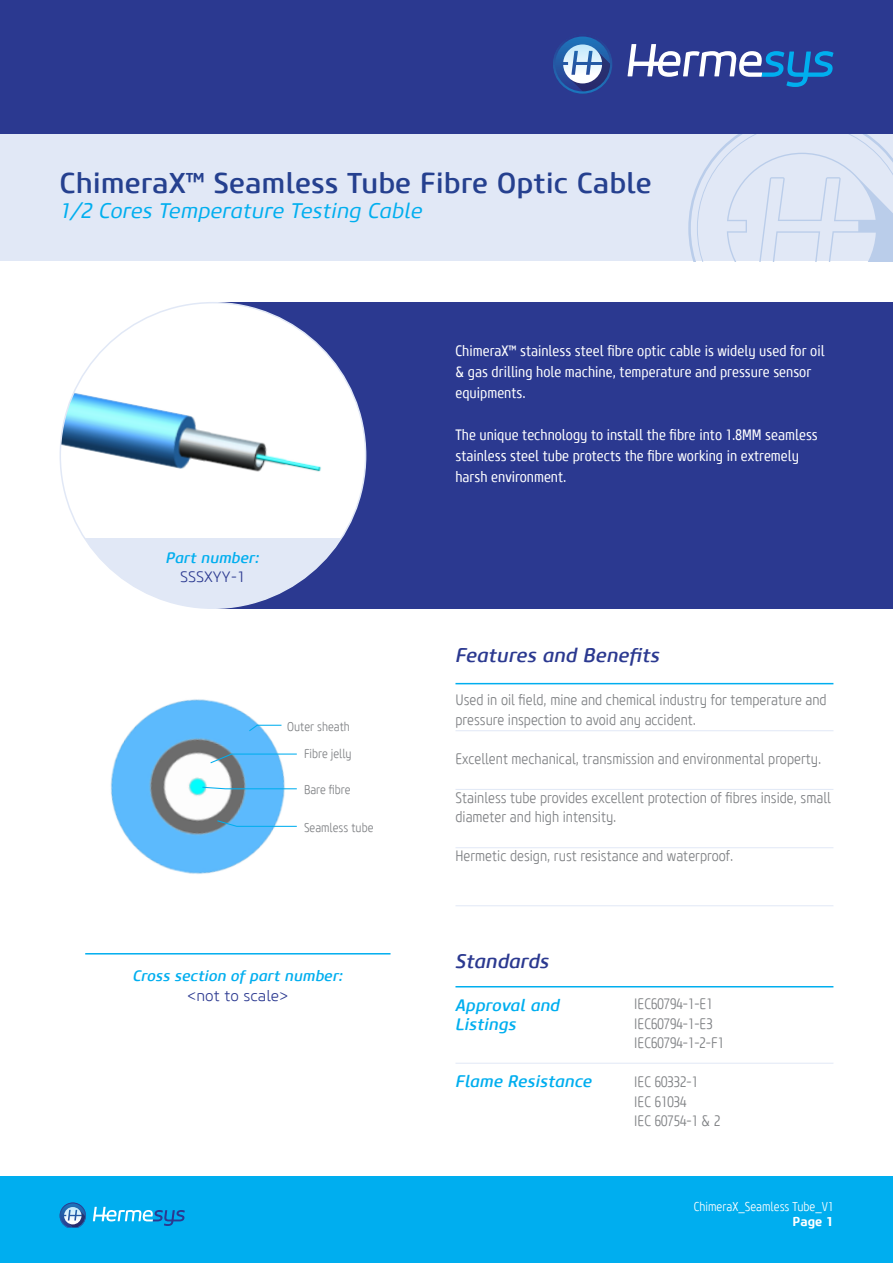
<style>
.page{position:relative;width:893px;height:1263px;background:#fff}
.page>*{position:absolute;margin:0;border:0;box-sizing:border-box;transform-origin:0 0}
.t1{font:500 28.5px "Core Sans M55";color:#25408f}
.t2{font:italic 21px "Core Sans M45";color:#00aeef}
.t3{font:italic 500 19.5px "Core Sans M55";color:#2b3990}
.t4{font:italic 500 16.5px/19.8px "Core Sans M55";color:#00aeef}
.t5{font:300 15px/19.5px "Core Sans M37 Cn";color:#808285}
.t6{font:15px/21px "Core Sans M47 Cn";color:#fff}
.t7{font:italic 500 15px "Core Sans M55";color:#00aeef}
.t8{font:300 15px "Core Sans M35";color:#2b3990}
.t9{font:300 12.75px "Core Sans M37 Cn";color:#fff}
.t10{font:700 12.75px "Core Sans M65";color:#fff}
.t11{font:300 12.6px "Core Sans M37 Cn";color:#808285}
</style>
<div class="page">
<div style="left:0;top:123px;width:893px;height:138px;background:#e1e8f6"></div>
<div style="left:0;top:1177px;width:893px;height:86px;background:#00aeef"></div>
<svg style="left:93px;top:1207px;width:92px;height:19px"></svg>
<svg style="left:60px;top:1202px;width:26px;height:25px"></svg>
<svg style="left:688px;top:134px;width:205px;height:127px"></svg>
<div style="left:0;top:0;width:893px;height:134px;background:#2b3990"></div>
<svg style="left:628px;top:44px;width:205px;height:43px"></svg>
<svg style="left:553px;top:36px;width:59px;height:58px"></svg>
<hr style="left:455px;top:683px;width:378px;height:1px;background:#00aeef">
<hr style="left:455px;top:986px;width:378px;height:1px;background:#00aeef">
<hr style="left:455px;top:789px;width:378px;height:1px;background:#e1e8f6">
<hr style="left:455px;top:1063px;width:378px;height:1px;background:#e1e8f6">
<hr style="left:455px;top:730px;width:378px;height:1px;background:#e1e8f6">
<hr style="left:85px;top:953px;width:306px;height:1px;background:#00aeef">
<hr style="left:455px;top:847px;width:378px;height:1px;background:#e1e8f6">
<img style="left:110px;top:699px;width:175px;height:175px">
<div style="left:216px;top:302px;width:677px;height:306px;background:#2b3990"></div>
<div style="left:60px;top:303px;width:306px;height:305px;background:#fff;border-radius:50%"></div>
<img style="left:60px;top:315px;width:284px;height:223px">
<svg style="left:84px;top:538px;width:258px;height:70px;fill:#e1e8f6"></svg>
<svg style="left:201px;top:786px;width:96px;height:4px"></svg>
<hr style="left:455px;top:905px;width:378px;height:1px;background:#e1e8f6">
<svg style="left:248px;top:724px;width:35px;height:8px"></svg>
<svg style="left:209px;top:753px;width:88px;height:11px"></svg>
<svg style="left:216px;top:819px;width:81px;height:8px"></svg>
<h1 class="t1" style="left:60px;top:165px;width:594px">ChimeraX™ Seamless Tube Fibre Optic Cable</h1>
<h2 class="t2" style="left:60px;top:198px;width:365px">1/2 Cores Temperature Testing Cable</h2>
<p class="t7" style="left:166px;top:548px;width:95px">Part number:</p>
<p class="t8" style="left:180px;top:568px;width:67px">SSSXYY-1</p>
<p class="t11" style="left:287px;top:718px;width:64px">Outer sheath</p>
<p class="t11" style="left:304px;top:746px;width:49px">Fibre jelly</p>
<p class="t11" style="left:304px;top:782px;width:48px">Bare fibre</p>
<p class="t11" style="left:304px;top:820px;width:71px">Seamless tube</p>
<p class="t7" style="left:133px;top:966px;width:212px">Cross section of part number:</p>
<p class="t8" style="left:187px;top:986px;width:103px">&lt;not to scale&gt;</p>
<p class="t6" style="left:455px;top:341px;width:371px">ChimeraX™ stainless steel fibre optic cable is widely used for oil &amp; gas drilling hole machine, temperature and pressure sensor equipments.</p>
<p class="t6" style="left:455px;top:425px;width:364px">The unique technology to install the fibre into 1.8MM seamless stainless steel tube protects the fibre working in extremely harsh environment.</p>
<h3 class="t3" style="left:455px;top:643px;width:206px">Features and Benefits</h3>
<p class="t5" style="left:455px;top:690px;width:373px">Used in oil field, mine and chemical industry for temperature and pressure inspection to avoid any accident.</p>
<p class="t5" style="left:455px;top:749px;width:367px">Excellent mechanical, transmission and environmental property.</p>
<p class="t5" style="left:455px;top:788px;width:377px">Stainless tube provides excellent protection of fibres inside, small diameter and high intensity.</p>
<p class="t5" style="left:455px;top:846px;width:279px">Hermetic design, rust resistance and waterproof.</p>
<h3 class="t3" style="left:455px;top:949px;width:95px">Standards</h3>
<p class="t4" style="left:455px;top:995px;width:106px">Approval and<br>Listings</p>
<p class="t4" style="left:455px;top:1071px;width:138px">Flame Resistance</p>
<p class="t5" style="left:634px;top:995px;width:91px">IEC60794-1-E1<br>IEC60794-1-E3<br>IEC60794-1-2-F1</p>
<p class="t5" style="left:634px;top:1073px;width:88px">IEC 60332-1<br>IEC 61034<br>IEC 60754-1 &amp; 2</p>
<p class="t9" style="left:694px;top:1199px;width:141px">ChimeraX_Seamless Tube_V1</p>
<p class="t10" style="left:792px;top:1214px;width:42px">Page 1</p>
</div>
